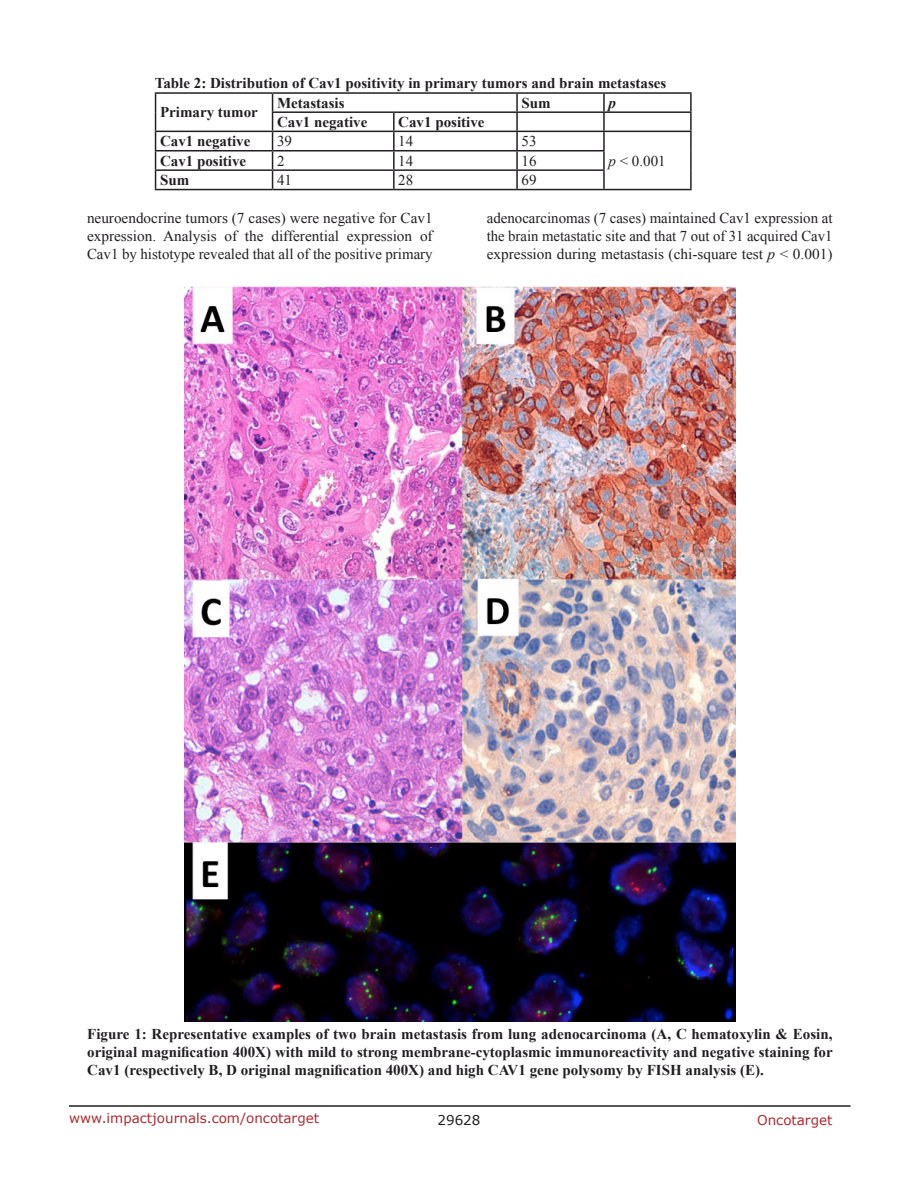
<style>
.page{position:relative;width:918px;height:1188px;background:#fff}
.page>*{position:absolute;margin:0;border:0;box-sizing:border-box;transform-origin:0 0}
.BodyText{font:15px/18px "Times New Roman";color:#221f22;text-align:justify}
.FigureText{font:700 15px/18px "Times New Roman";color:#221f22;text-align:justify}
.TableText{font:700 15px "Times New Roman";color:#221f22}
.TableHeading{font:700 15px "Times New Roman";color:#221f22}
.TableText-2{font:15px "Times New Roman";color:#221f22}
.TableText-3{font:italic 700 15px "Times New Roman";color:#221f22}
.t1{font:13.5px "Verdana";color:#ac2b31}
.t2{font:13.5px "Verdana";color:#221f22}
.s1{font-style:italic}
</style>
<div class="page">
<hr style="left:69px;top:1105px;width:781px;height:2px;background:#231f20">
<img style="left:184px;top:286px;width:552px;height:736px">
<hr style="left:155px;top:92px;width:118px;height:2px;background:#221f22">
<hr style="left:273px;top:92px;width:121px;height:2px;background:#221f22">
<hr style="left:394px;top:92px;width:123px;height:2px;background:#221f22">
<hr style="left:517px;top:92px;width:87px;height:2px;background:#221f22">
<hr style="left:604px;top:92px;width:88px;height:2px;background:#221f22">
<svg style="left:155px;top:93px;width:537px;height:97px"></svg>
<p class="TableHeading" style="left:155px;top:72px;width:513px">Table 2: Distribution of Cav1 positivity in primary tumors and brain metastases</p>
<p class="TableText" style="left:160px;top:102px;width:99px">Primary tumor</p>
<p class="TableText" style="left:277px;top:92px;width:69px">Metastasis</p>
<p class="TableText" style="left:522px;top:92px;width:31px">Sum</p>
<p class="TableText-3" style="left:608px;top:92px;width:9px">p</p>
<p class="TableText" style="left:277px;top:111px;width:92px">Cav1 negative</p>
<p class="TableText" style="left:398px;top:111px;width:88px">Cav1 positive</p>
<p class="TableText" style="left:160px;top:131px;width:92px">Cav1 negative</p>
<p class="TableText-2" style="left:277px;top:131px;width:16px">39</p>
<p class="TableText-2" style="left:398px;top:131px;width:16px">14</p>
<p class="TableText-2" style="left:522px;top:131px;width:16px">53</p>
<p class="TableText" style="left:160px;top:150px;width:88px">Cav1 positive</p>
<p class="TableText-2" style="left:277px;top:151px;width:9px">2</p>
<p class="TableText-2" style="left:398px;top:151px;width:16px">14</p>
<p class="TableText-2" style="left:522px;top:151px;width:16px">16</p>
<p class="TableText-2" style="left:608px;top:151px;width:59px"><span class="s1">p</span> &lt; 0.001</p>
<p class="TableText" style="left:160px;top:170px;width:31px">Sum</p>
<p class="TableText-2" style="left:277px;top:170px;width:16px">41</p>
<p class="TableText-2" style="left:398px;top:170px;width:16px">28</p>
<p class="TableText-2" style="left:522px;top:170px;width:16px">69</p>
<p class="BodyText" style="left:87px;top:209px;width:347px">neuroendocrine tumors (7 cases) were negative for Cav1 expression. Analysis of the differential expression of Cav1 by histotype revealed that all of the positive primary</p>
<p class="BodyText" style="left:487px;top:209px;width:347px">adenocarcinomas (7 cases) maintained Cav1 expression at the brain metastatic site and that 7 out of 31 acquired Cav1 expression during metastasis (chi-square test <span class="s1">p</span> &lt; 0.001)</p>
<p class="FigureText" style="left:87px;top:1025px;width:747px">Figure 1: Representative examples of two brain metastasis from lung adenocarcinoma (A, C hematoxylin &amp; Eosin, original magnification 400X) with mild to strong membrane-cytoplasmic immunoreactivity and negative staining for Cav1 (respectively B, D original magnification 400X) and high CAV1 gene polysomy by FISH analysis (E).</p>
<p class="t1" style="left:69px;top:1109px;width:252px">www.impactjournals.com/oncotarget</p>
<p class="t2" style="left:438px;top:1111px;width:44px">29628</p>
<p class="t1" style="left:757px;top:1111px;width:77px">Oncotarget</p>
</div>
